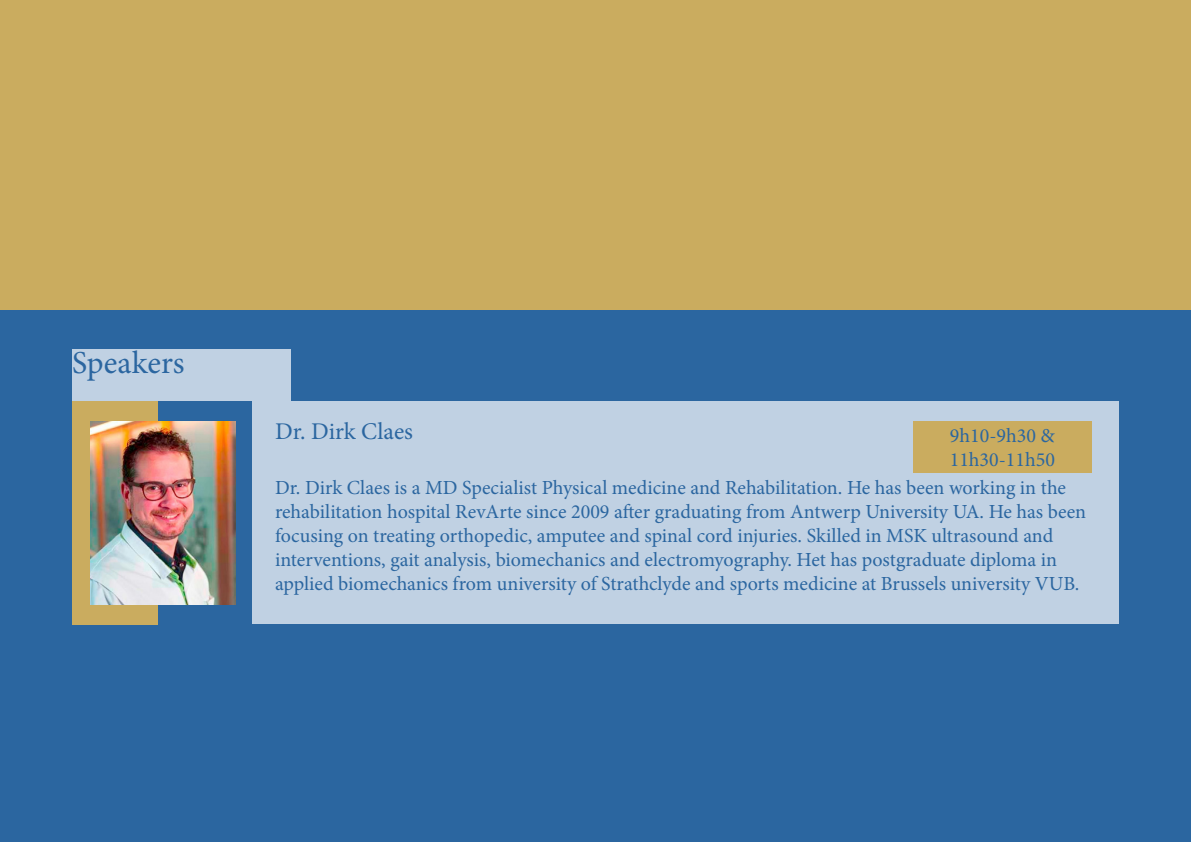
<style>
.page{position:relative;width:1191px;height:842px;background:#2b66a0}
.page>*{position:absolute;margin:0;border:0;box-sizing:border-box;transform-origin:0 0}
.t1{font:32px "Minion Pro";color:#2b66a0}
.t2{font:24px "Minion Pro";color:#2b66a0}
.t3{font:20px/24px "Minion Pro";color:#2b66a0}
</style>
<div class="page">
<div style="left:72px;top:401px;width:85px;height:224px;background:#caac5f"></div>
<img style="left:91px;top:422px;width:144px;height:182px">
<div style="left:252px;top:401px;width:867px;height:223px;background:#c0d1e3"></div>
<div style="left:913px;top:421px;width:178px;height:51px;background:#caac5f"></div>
<div style="left:0;top:0;width:1191px;height:310px;background:#caac5f"></div>
<div style="left:72px;top:350px;width:218px;height:51px;background:#c0d1e3"></div>
<p class="t1" style="left:72px;top:341px;width:114px">Speakers</p>
<p class="t2" style="left:275px;top:415px;width:139px">Dr. Dirk Claes</p>
<p class="t3" style="left:950px;top:424px;width:106px">9h10-9h30 &amp;</p>
<p class="t3" style="left:949px;top:448px;width:107px">11h30-11h50</p>
<p class="t3" style="left:275px;top:475px;width:812px">Dr. Dirk Claes is a MD Specialist Physical medicine and Rehabilitation. He has been working in the rehabilitation hospital RevArte since 2009 after graduating from Antwerp University UA. He has been focusing on treating orthopedic, amputee and spinal cord injuries. Skilled in MSK ultrasound and interventions, gait analysis, biomechanics and electromyography. Het has postgraduate diploma in applied biomechanics from university of Strathclyde and sports medicine at Brussels university VUB.</p>
</div>
